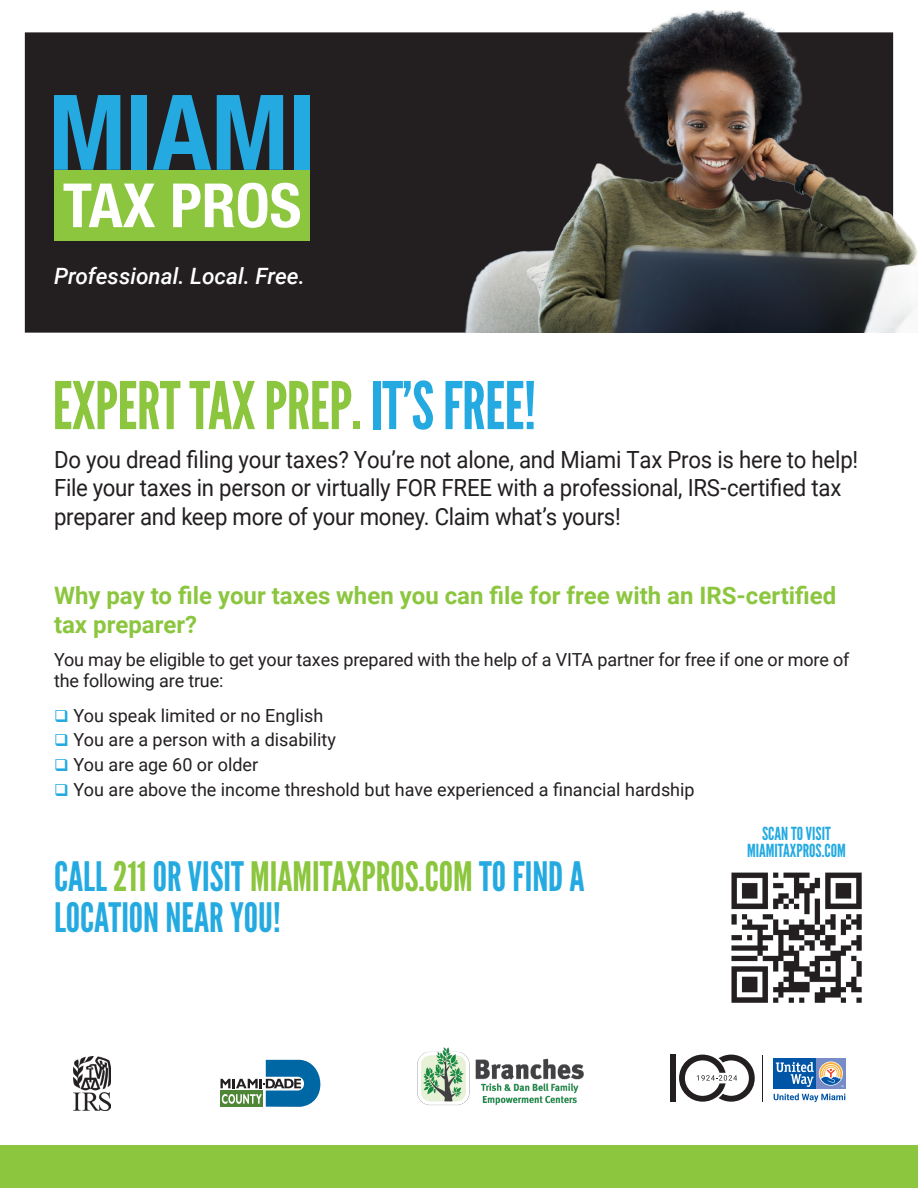
<style>
.page{position:relative;width:918px;height:1188px;background:#fff}
.page>*{position:absolute;margin:0;border:0;box-sizing:border-box;transform-origin:0 0}
.t1{font:65.55px "League Gothic";letter-spacing:-.01em;color:#8bc63e}
.t2{font:40.5px/40.5px "League Gothic";color:#24aae1}
.t3{font:700 24px/28.5px "Roboto";color:#8bc63e}
.Headline_Cover{font:23.7px/28.5px "Roboto";letter-spacing:-.01em;color:#231f20;scale:.94 1}
.t4{font:italic 500 22.5px "Roboto";color:#fff}
.t5{font:18px/21px "Roboto";color:#231f20}
.t6{font:18px/16.5px "League Gothic";color:#24aae1;text-align:center}
.s1{color:#24aae1}
.s2{color:#8bc63e}
</style>
<div class="page">
<div style="left:25px;top:32px;width:320px;height:301px;background:#231f20"></div>
<div style="left:0;top:1145px;width:918px;height:43px;background:#8bc63e"></div>
<img style="left:731px;top:872px;width:131px;height:131px">
<img style="left:345px;top:10px;width:573px;height:323px">
<div style="left:54px;top:170px;width:256px;height:71px;background:#8bc63e"></div>
<svg style="left:54px;top:95px;width:66px;height:75px;background:#2382a9"></svg>
<div style="left:132px;top:95px;width:15px;height:75px;background:#24aae1"></div>
<svg style="left:153px;top:95px;width:58px;height:75px;background:#236784"></svg>
<svg style="left:217px;top:95px;width:66px;height:75px;background:#2382a9"></svg>
<div style="left:295px;top:95px;width:15px;height:75px;background:#24aae1"></div>
<svg style="left:64px;top:184px;width:91px;height:43px"></svg>
<svg style="left:173px;top:183px;width:127px;height:45px"></svg>
<img style="left:417px;top:1047px;width:167px;height:59px">
<img style="left:74px;top:1057px;width:37px;height:53px">
<div style="left:220px;top:1090px;width:43px;height:17px;background:#4e8635"></div>
<svg style="left:221px;top:1060px;width:99px;height:47px"></svg>
<hr style="left:762px;top:1056px;width:1px;height:46px;background:#231f20">
<div style="left:670px;top:1055px;width:6px;height:47px;background:#231f20"></div>
<svg style="left:679px;top:1055px;width:76px;height:47px"></svg>
<svg style="left:773px;top:1058px;width:73px;height:31px"></svg>
<div style="left:816px;top:1059px;width:29px;height:30px;background:#788dc7"></div>
<svg style="left:819px;top:1061px;width:24px;height:25px"></svg>
<div style="left:774px;top:1059px;width:42px;height:30px;background:#0155a7"></div>
<svg style="left:820px;top:1062px;width:24px;height:25px"></svg>
<svg style="left:776px;top:1062px;width:38px;height:25px"></svg>
<svg style="left:774px;top:1093px;width:71px;height:9px"></svg>
<p class="t4" style="left:54px;top:260px;width:252px">Professional. Local. Free.</p>
<p class="t1" style="left:52px;top:367px;width:485px">EXPERT TAX PREP. <span class="s1">IT’S FREE!</span></p>
<p class="Headline_Cover" style="left:54px;top:444px;width:857px">Do you dread filing your taxes? You’re not alone, and Miami Tax Pros is here to help!</p>
<p class="Headline_Cover" style="left:54px;top:473px;width:839px">File your taxes in person or virtually FOR FREE with a professional, IRS-certified tax preparer and keep more of your money. Claim what’s yours!</p>
<p class="t3" style="left:54px;top:580px;width:784px">Why pay to file your taxes when you can file for free with an IRS-certified tax preparer?</p>
<p class="t5" style="left:54px;top:649px;width:797px">You may be eligible to get your taxes prepared with the help of a VITA partner for free if one or more of the following are true:</p>
<p class="t5" style="left:54px;top:704px;width:271px"><span class="s1">❑</span> You speak limited or no English</p>
<p class="t5" style="left:54px;top:729px;width:283px"><span class="s1">❑</span> You are a person with a disability</p>
<p class="t5" style="left:54px;top:754px;width:206px"><span class="s1">❑</span> You are age 60 or older</p>
<p class="t5" style="left:54px;top:778px;width:642px"><span class="s1">❑</span> You are above the income threshold but have experienced a financial hardship</p>
<p class="t2" style="left:54px;top:857px;width:532px">CALL <span class="s2">211</span> OR VISIT <span class="s2">MIAMITAXPROS.COM</span> TO FIND A<br>LOCATION NEAR YOU!</p>
<p class="t6" style="left:747px;top:826px;width:100px">SCAN TO VISIT<br>MIAMITAXPROS.COM</p>
</div>
